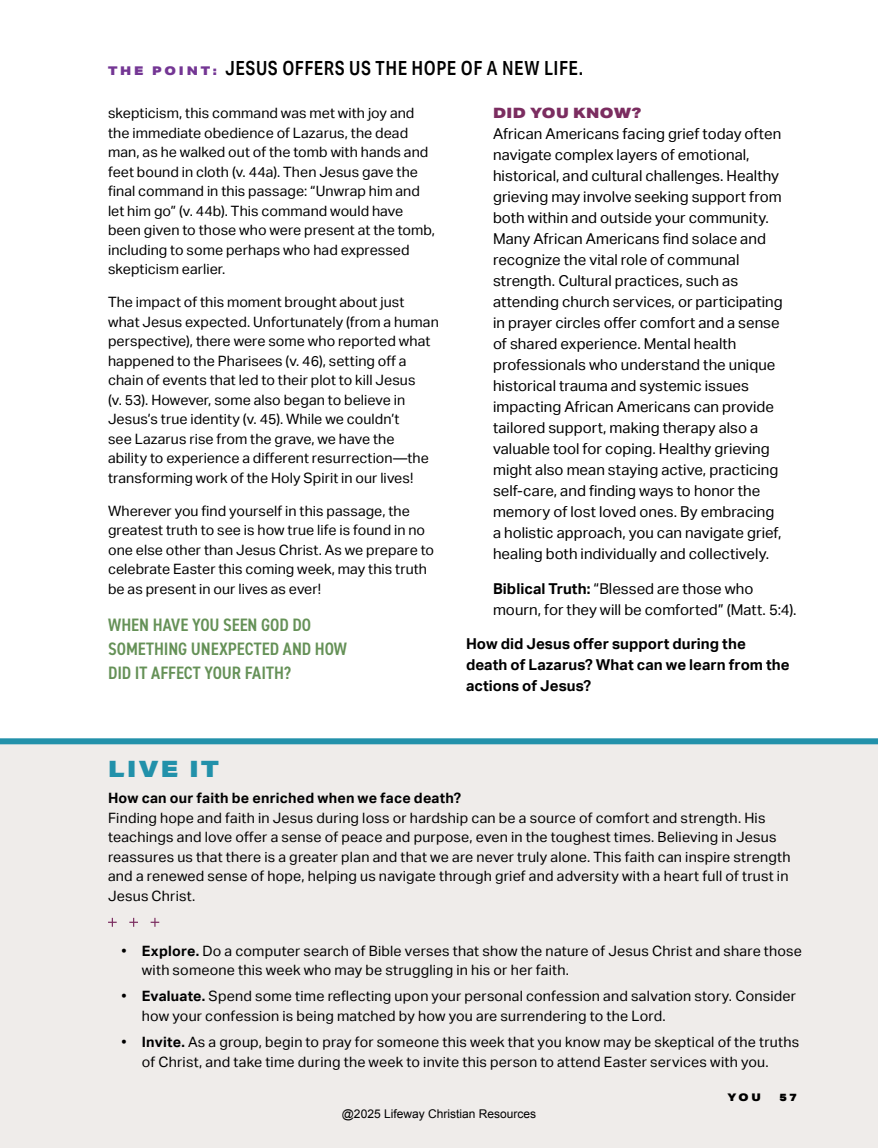
<style>
.page{position:relative;width:878px;height:1148px;background:#fff}
.page>*{position:absolute;margin:0;border:0;box-sizing:border-box;transform-origin:0 0}
.t1{font:900 22.5px "Aktiv Grotesk Ex";letter-spacing:.105em;color:#2291aa}
.t2{font:500 19.5px "Aktiv Grotesk Cd";letter-spacing:.025em;color:#000}
.t3{font:600 condensed 18px/24px "DIN2014";letter-spacing:-.005em;color:#659157}
.t4{font:15px/21px "Aktiv Grotesk";letter-spacing:.005em;color:#000}
.t5{font:700 15px/21px "Aktiv Grotesk";letter-spacing:.005em;color:#000}
.t6{font:14.25px/19.5px "Aktiv Grotesk";letter-spacing:.01em;color:#000}
.t7{font:700 14.25px "Aktiv Grotesk";letter-spacing:.015em;color:#000}
.t8{font:900 14.25px "Aktiv Grotesk Ex";letter-spacing:.025em;color:#7b2d60}
.t9{font:12px "Arial";color:#000}
.t10{font:900 10.5px "Aktiv Grotesk Ex";color:#000}
.s1{font-family:"Aktiv Grotesk Ex";font-weight:900;font-size:12px;color:#743694}
.s2{font-weight:700}
</style>
<div class="page">
<div style="left:0;top:741px;width:878px;height:407px;background:#efecea"></div>
<div style="left:0;top:738px;width:878px;height:6px;background:#2291aa"></div>
<svg style="left:108px;top:917px;width:51px;height:9px"></svg>
<h2 class="t2" style="left:108px;top:56px;width:476px"><span class="s1">T H E P O I N T :</span> JESUS OFFERS US THE HOPE OF A NEW LIFE.</h2>
<p class="t6" style="left:108px;top:103px;width:328px">skepticism, this command was met with joy and the immediate obedience of Lazarus, the dead man, as he walked out of the tomb with hands and feet bound in cloth (v. 44a). Then Jesus gave the final command in this passage: “Unwrap him and let him go” (v. 44b). This command would have been given to those who were present at the tomb, including to some perhaps who had expressed skepticism earlier.</p>
<p class="t6" style="left:108px;top:292px;width:332px">The impact of this moment brought about just what Jesus expected. Unfortunately (from a human perspective), there were some who reported what happened to the Pharisees (v. 46), setting off a chain of events that led to their plot to kill Jesus<br>(v. 53). However, some also began to believe in Jesus’s true identity (v. 45). While we couldn’t<br>see Lazarus rise from the grave, we have the<br>ability to experience a different resurrection—the transforming work of the Holy Spirit in our lives!</p>
<p class="t6" style="left:108px;top:501px;width:327px">Wherever you find yourself in this passage, the greatest truth to see is how true life is found in no one else other than Jesus Christ. As we prepare to celebrate Easter this coming week, may this truth be as present in our lives as ever!</p>
<p class="t3" style="left:108px;top:613px;width:240px">WHEN HAVE YOU SEEN GOD DO<br>SOMETHING UNEXPECTED AND HOW<br>DID IT AFFECT YOUR FAITH?</p>
<p class="t8" style="left:493px;top:104px;width:150px">DID YOU KNOW?</p>
<p class="t4" style="left:493px;top:123px;width:291px">African Americans facing grief today often navigate complex layers of emotional, historical, and cultural challenges. Healthy grieving may involve seeking support from both within and outside your community.<br>Many African Americans find solace and recognize the vital role of communal strength. Cultural practices, such as attending church services, or participating in prayer circles offer comfort and a sense of shared experience. Mental health professionals who understand the unique historical trauma and systemic issues impacting African Americans can provide tailored support, making therapy also a valuable tool for coping. Healthy grieving might also mean staying active, practicing self-care, and finding ways to honor the memory of lost loved ones. By embracing a holistic approach, you can navigate grief, healing both individually and collectively.</p>
<p class="t4" style="left:493px;top:578px;width:305px"><span class="s2">Biblical Truth:</span> “Blessed are those who mourn, for they will be comforted” (Matt. 5:4).</p>
<p class="t5" style="left:466px;top:633px;width:325px">How did Jesus offer support during the death of Lazarus? What can we learn from the actions of Jesus?</p>
<h1 class="t1" style="left:108px;top:754px;width:112px">LIVE IT</h1>
<p class="t7" style="left:108px;top:790px;width:354px">How can our faith be enriched when we face death?</p>
<p class="t6" style="left:108px;top:808px;width:684px">Finding hope and faith in Jesus during loss or hardship can be a source of comfort and strength. His teachings and love offer a sense of peace and purpose, even in the toughest times. Believing in Jesus reassures us that there is a greater plan and that we are never truly alone. This faith can inspire strength and a renewed sense of hope, helping us navigate through grief and adversity with a heart full of trust in Jesus Christ.</p>
<p class="t6" style="left:142px;top:940px;width:661px;text-indent:-20px">• <span class="s2">Explore.</span> Do a computer search of Bible verses that show the nature of Jesus Christ and share those with someone this week who may be struggling in his or her faith.</p>
<p class="t6" style="left:142px;top:986px;width:655px;text-indent:-20px">• <span class="s2">Evaluate.</span> Spend some time reflecting upon your personal confession and salvation story. Consider how your confession is being matched by how you are surrendering to the Lord.</p>
<p class="t6" style="left:142px;top:1032px;width:659px;text-indent:-20px">• <span class="s2">Invite.</span> As a group, begin to pray for someone this week that you know may be skeptical of the truths of Christ, and take time during the week to invite this person to attend Easter services with you.</p>
<p class="t9" style="left:342px;top:1106px;width:196px">@2025 Lifeway Christian Resources</p>
<p class="t10" style="left:727px;top:1090px;width:35px">YOU</p>
<p class="t10" style="left:779px;top:1090px;width:19px">5 7</p>
</div>
